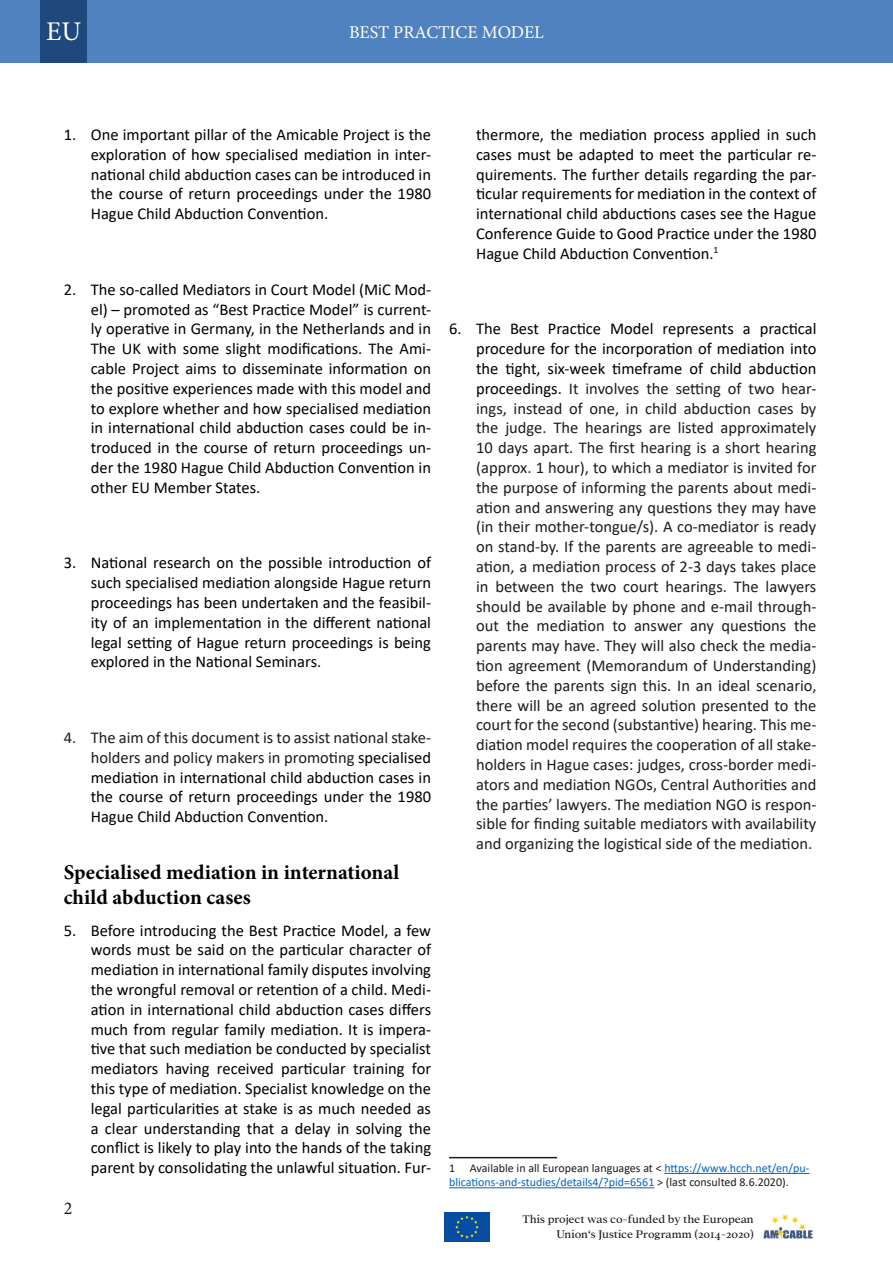
<style>
.page{position:relative;width:893px;height:1263px;background:#fff}
.page>*{position:absolute;margin:0;border:0;box-sizing:border-box;transform-origin:0 0}
.t1{font:27px "Minion Pro";color:#fff}
.Absatzüberschrift_3{font:700 21px/25.2px "Minion Pro";color:#000}
.t2{font:18px "Minion Pro";letter-spacing:-.005em;color:#fff}
.t3{font:18px "Minion Pro";color:#1d1d1b}
.t4{font:16.5px/19.8px "Calibri";color:#000;text-align:justify}
.t5{font:16.5px/19.8px "Calibri";color:#1d1d1b;text-align:justify}
.Footnotes{font:12px/14.4px "Calibri";color:#0563c1}
.t6{font:12px/14.4px "Addington CF";letter-spacing:-.005em;color:#1d1d1b;text-align:right}
.s1{color:#1d1d1b}
.s2{color:#000}
</style>
<div class="page">
<div style="left:0;top:0;width:893px;height:62px;background:#4f82be"></div>
<img style="left:763px;top:1214px;width:50px;height:25px">
<img style="left:445px;top:1212px;width:44px;height:30px">
<div style="left:40px;top:0;width:47px;height:62px;background:#1f497d"></div>
<hr style="left:449px;top:1157px;width:108px;height:1px;background:#1d1d1b">
<hr style="left:664px;top:1173px;width:145px;height:1px;background:#0563c1">
<hr style="left:449px;top:1187px;width:205px;height:1px;background:#0563c1">
<p class="t1" style="left:46px;top:13px;width:37px">EU</p>
<p class="t2" style="left:349px;top:20px;width:196px">BEST PRACTICE MODEL</p>
<p class="t4" style="left:91px;top:124px;width:342px;text-indent:-27px">1. One important pillar of the Amicable Project is the exploration of how specialised mediation in inter&shy;national child abduction cases can be introduced in the course of return proceedings under the 1980<br>Hague Child Abduction Convention.</p>
<p class="t4" style="left:91px;top:279px;width:342px;text-indent:-27px">2. The so-called Mediators in Court Model (MiC Mod&shy;el) – promoted as “Best Practice Model” is current&shy;ly operative in Germany, in the Netherlands and in The UK with some slight modifications. The Ami&shy;cable Project aims to disseminate information on the positive experiences made with this model and to explore whether and how specialised mediation in international child abduction cases could be in&shy;troduced in the course of return proceedings un&shy;der the 1980 Hague Child Abduction Convention in other EU Member States.</p>
<p class="t4" style="left:91px;top:553px;width:342px;text-indent:-27px">3. National research on the possible introduction of such specialised mediation alongside Hague return proceedings has been undertaken and the feasibil&shy;ity of an implementation in the different national legal setting of Hague return proceedings is being explored in the National Seminars.</p>
<p class="t4" style="left:91px;top:727px;width:342px;text-indent:-27px"><span class="s1">4. The aim of this document is to assist national stake&shy;holders and policy makers in promoting</span> specialised mediation in international child abduction cases in the course of return proceedings under the 1980<br>Hague Child Abduction Convention.</p>
<p class="Absatzüberschrift_3" style="left:64px;top:859px;width:337px">Specialised mediation in international child abduction cases</p>
<p class="t4" style="left:91px;top:920px;width:342px;text-indent:-27px">5. Before introducing the Best Practice Model, a few words must be said on the particular character of mediation in international family disputes involving the wrongful removal or retention of a child. Medi&shy;ation in international child abduction cases differs much from regular family mediation. It is impera&shy;tive that such mediation be conducted by specialist mediators having received particular training for this type of mediation. Specialist knowledge on the legal particularities at stake is as much needed as a clear understanding that a delay in solving the conflict is likely to play into the hands of the taking parent by consolidating the unlawful situation. Fur-</p>
<p class="t3" style="left:64px;top:1196px;width:10px">2</p>
<p class="t4" style="left:476px;top:124px;width:342px">thermore, the mediation process applied in such cases must be adapted to meet the particular re&shy;quirements. The further details regarding the par&shy;ticular requirements for mediation in the context of international child abductions cases see the Hague Conference Guide to Good Practice under the 1980<br>Hague Child Abduction Convention.<sup>1</sup></p>
<p class="t5" style="left:476px;top:319px;width:342px;text-indent:-27px"><span class="s2">6. The Best Practice Model represents a practical procedure for the incorporation of mediation into the tight, six-week timeframe of child abduction proceedings.</span> It involves the setting of two hear&shy;ings, instead of one, in child abduction cases by the judge. The hearings are listed approximately 10 days apart. The first hearing is a short hearing (approx. 1 hour), to which a mediator is invited for the purpose of informing the parents about medi&shy;ation and answering any questions they may have (in their mother-tongue/s). A co-mediator is ready on stand-by. If the parents are agreeable to medi&shy;ation, a mediation process of 2-3 days takes place in between the two court hearings. The lawyers should be available by phone and e-mail through&shy;out the mediation to answer any questions the parents may have. They will also check the media&shy;tion agreement (Memorandum of Understanding) before the parents sign this. In an ideal scenario, there will be an agreed solution presented to the court for the second (substantive) hearing. This me&shy;diation model requires the cooperation of all stake&shy;holders in Hague cases: judges, cross-border medi&shy;ators and mediation NGOs, Central Authorities and the parties’ lawyers. The mediation NGO is respon&shy;sible for finding suitable mediators with availability and organizing the logistical side of the mediation.</p>
<p class="Footnotes" style="left:449px;top:1160px;width:362px"><span class="s1">1 Available in all European languages at &lt;</span> https://www.hcch.net/en/pu&shy;blications-and-studies/details4/?pid=6561 <span class="s1">&gt; (last consulted 8.6.2020).</span></p>
<p class="t6" style="left:522px;top:1212px;width:233px">This project was co-funded by the European<br>Union‘s Justice Programm (2014-2020)</p>
</div>
